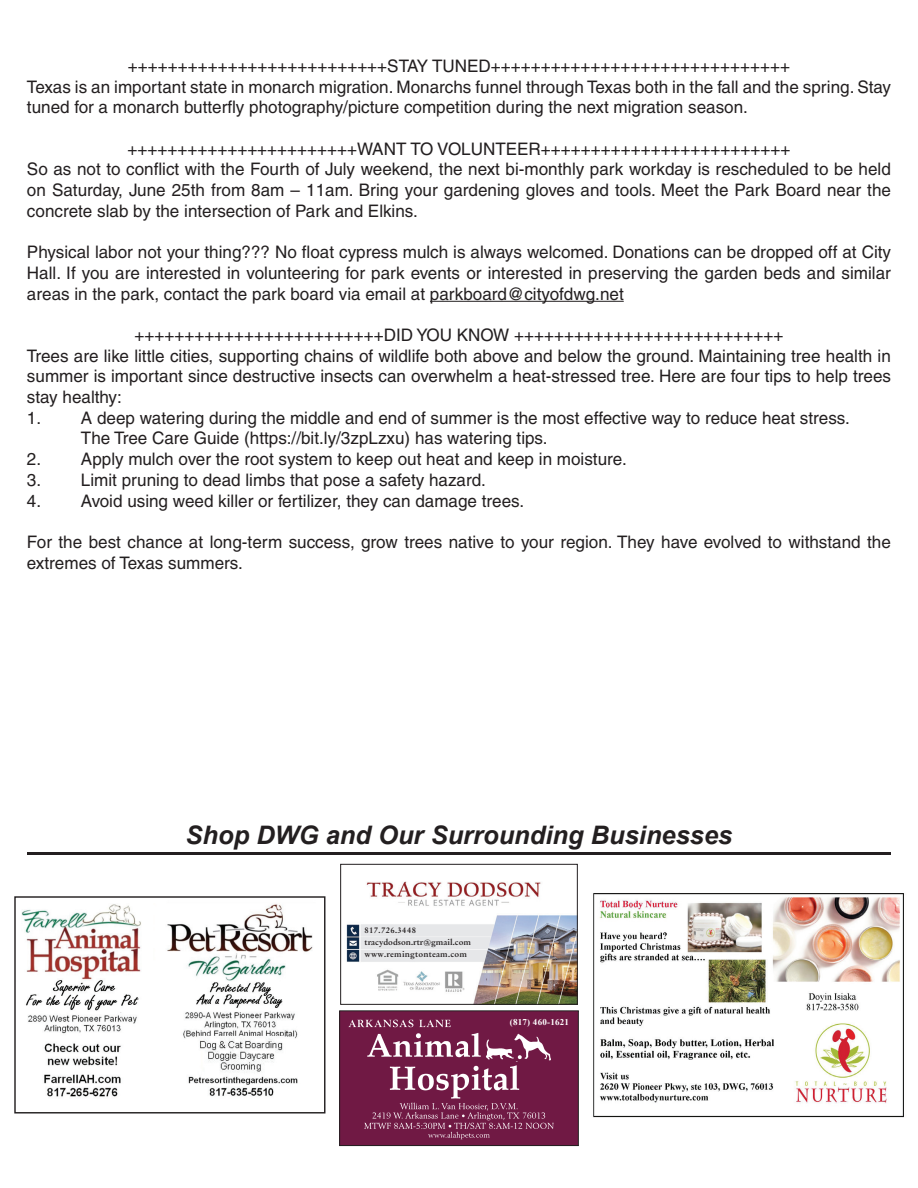
<style>
.page{position:relative;width:918px;height:1188px;background:#fff}
.page>*{position:absolute;margin:0;border:0;box-sizing:border-box;transform-origin:0 0}
.t1{font:italic 700 25.5px "Arial";color:#231f20}
.t2{font:17.25px/20.7px "Helvetica";color:#231f20}
.t3{font:700 8.85px "Times New Roman";letter-spacing:.025em;color:#fff}
.t4{font:700 8.4px/11.9px "Garamand Classic";color:#231f20;scale:1.04 1}
.t5{font:700 8.4px "Garamand Classic";letter-spacing:.04em;color:#231f20;scale:1.04 1}
.s1{font-size:7.65px}
</style>
<div class="page">
<img style="left:21px;top:904px;width:292px;height:193px">
<div style="left:14px;top:896px;width:311px;height:218px;border:1px solid #231f20"></div>
<hr style="left:430px;top:301px;width:194px;height:1px;background:#231f20">
<hr style="left:27px;top:852px;width:864px;height:3px;background:#231f20">
<img style="left:346px;top:881px;width:230px;height:122px">
<div style="left:361px;top:925px;width:133px;height:37px;background:#e6e7e9"></div>
<div style="left:340px;top:864px;width:238px;height:141px;border:1px solid #231f20"></div>
<div style="left:340px;top:1011px;width:238px;height:134px;background:#701944"></div>
<img style="left:367px;top:1033px;width:184px;height:29px">
<svg style="left:364px;top:1103px;width:190px;height:36px"></svg>
<svg style="left:348px;top:1020px;width:103px;height:7px"></svg>
<img style="left:389px;top:1065px;width:130px;height:34px">
<div style="left:339px;top:1010px;width:240px;height:136px;border:1px solid #231f20"></div>
<img style="left:593px;top:893px;width:311px;height:225px">
<p class="t2" style="left:27px;top:55px;width:866px;text-indent:101px">++++++++++++++++++++++++++STAY TUNED++++++++++++++++++++++++++++++<br>Texas is an important state in monarch migration. Monarchs funnel through Texas both in the fall and the spring. Stay tuned for a monarch butterfly photography/picture competition during the next migration season.</p>
<p class="t2" style="left:27px;top:138px;width:866px;text-indent:101px">+++++++++++++++++++++++WANT TO VOLUNTEER+++++++++++++++++++++++++<br>So as not to conflict with the Fourth of July weekend, the next bi-monthly park workday is rescheduled to be held on Saturday, June 25th from 8am – 11am. Bring your gardening gloves and tools. Meet the Park Board near the concrete slab by the intersection of Park and Elkins.</p>
<p class="t2" style="left:27px;top:242px;width:866px;text-align:justify">Physical labor not your thing??? No float cypress mulch is always welcomed. Donations can be dropped off at City Hall. If you are interested in volunteering for park events or interested in preserving the garden beds and similar areas in the park, contact the park board via email at parkboard@cityofdwg.net</p>
<p class="t2" style="left:27px;top:325px;width:866px;text-indent:108px">+++++++++++++++++++++++++DID YOU KNOW +++++++++++++++++++++++++++<br>Trees are like little cities, supporting chains of wildlife both above and below the ground. Maintaining tree health in summer is important since destructive insects can overwhelm a heat-stressed tree. Here are four tips to help trees stay healthy:</p>
<p class="t2" style="left:81px;top:407px;width:771px;text-indent:-54px">1. A deep watering during the middle and end of summer is the most effective way to reduce heat stress.<br>The Tree Care Guide (https://bit.ly/3zpLzxu) has watering tips.</p>
<p class="t2" style="left:27px;top:449px;width:601px">2. Apply mulch over the root system to keep out heat and keep in moisture.</p>
<p class="t2" style="left:27px;top:469px;width:461px">3. Limit pruning to dead limbs that pose a safety hazard.</p>
<p class="t2" style="left:27px;top:490px;width:499px">4. Avoid using weed killer or fertilizer, they can damage trees.</p>
<p class="t2" style="left:27px;top:532px;width:865px">For the best chance at long-term success, grow trees native to your region. They have evolved to withstand the extremes of Texas summers.</p>
<h1 class="t1" style="left:186px;top:818px;width:548px">Shop DWG and Our Surrounding Businesses</h1>
<p class="t5" style="left:365px;top:925px;width:51px">817.726.3448</p>
<p class="t4" style="left:365px;top:936px;width:104px">tracydodson.rtr<span class="s1">@</span>gmail.com www.remingtonteam.com</p>
<p class="t3" style="left:510px;top:1016px;width:61px">(817) 460-1621</p>
</div>
